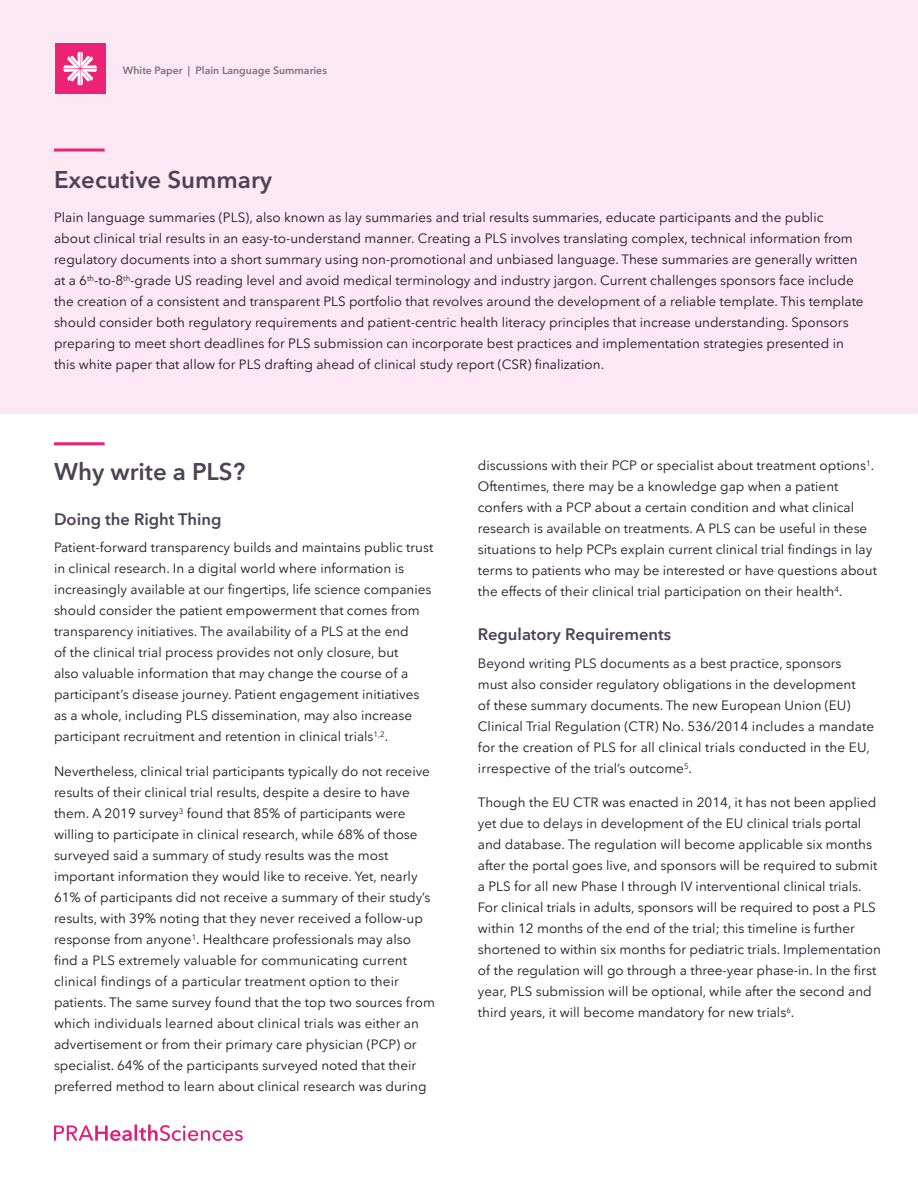
<style>
.page{position:relative;width:918px;height:1188px;background:#fff}
.page>*{position:absolute;margin:0;border:0;box-sizing:border-box;transform-origin:0 0}
.Headline{font:600 24px "PRA Sans";color:#4d4354}
.Subheadline{font:600 16.5px "PRA Sans";color:#4d4354}
.Body_text{font:13.5px/21px "PRA Sans";color:#1e1524}
.t1{font:600 10.5px "PRA Sans";color:#7d7184}
</style>
<div class="page">
<div style="left:0;top:0;width:918px;height:414px;background:#fce8f2"></div>
<svg style="left:54px;top:1125px;width:78px;height:16px"></svg>
<hr style="left:134px;top:1124px;width:3px;height:17px;background:#e31c79">
<svg style="left:139px;top:1124px;width:104px;height:17px"></svg>
<div style="left:55px;top:43px;width:50px;height:51px;background:#ec2275"></div>
<svg style="left:63px;top:52px;width:34px;height:34px"></svg>
<svg style="left:54px;top:148px;width:51px;height:4px"></svg>
<hr style="left:54px;top:442px;width:51px;height:3px;background:#ec2275">
<p class="t1" style="left:123px;top:64px;width:206px">White Paper | Plain Language Summaries</p>
<p class="Headline" style="left:54px;top:165px;width:220px">Executive Summary</p>
<p class="Body_text" style="left:54px;top:207px;width:811px">Plain language summaries (PLS), also known as lay summaries and trial results summaries, educate participants and the public<br>about clinical trial results in an easy-to-understand manner. Creating a PLS involves translating complex, technical information from regulatory documents into a short summary using non-promotional and unbiased language. These summaries are generally written at a 6<sup>th</sup>-to-8<sup>th</sup>-grade US reading level and avoid medical terminology and industry jargon. Current challenges sponsors face include the creation of a consistent and transparent PLS portfolio that revolves around the development of a reliable template. This template should consider both regulatory requirements and patient-centric health literacy principles that increase understanding. Sponsors preparing to meet short deadlines for PLS submission can incorporate best practices and implementation strategies presented in this white paper that allow for PLS drafting ahead of clinical study report (CSR) finalization.</p>
<p class="Headline" style="left:54px;top:458px;width:193px">Why write a PLS?</p>
<p class="Subheadline" style="left:54px;top:509px;width:169px">Doing the Right Thing</p>
<p class="Body_text" style="left:54px;top:537px;width:381px">Patient-forward transparency builds and maintains public trust in clinical research. In a digital world where information is increasingly available at our fingertips, life science companies should consider the patient empowerment that comes from transparency initiatives. The availability of a PLS at the end<br>of the clinical trial process provides not only closure, but<br>also valuable information that may change the course of a participant’s disease journey. Patient engagement initiatives as a whole, including PLS dissemination, may also increase participant recruitment and retention in clinical trials<sup>1,2</sup>.</p>
<p class="Body_text" style="left:54px;top:761px;width:383px">Nevertheless, clinical trial participants typically do not receive results of their clinical trial results, despite a desire to have them. A 2019 survey<sup>3</sup> found that 85% of participants were willing to participate in clinical research, while 68% of those surveyed said a summary of study results was the most important information they would like to receive. Yet, nearly 61% of participants did not receive a summary of their study’s results, with 39% noting that they never received a follow-up response from anyone<sup>1</sup>. Healthcare professionals may also find a PLS extremely valuable for communicating current clinical findings of a particular treatment option to their patients. The same survey found that the top two sources from which individuals learned about clinical trials was either an advertisement or from their primary care physician (PCP) or specialist. 64% of the participants surveyed noted that their preferred method to learn about clinical research was during</p>
<p class="Body_text" style="left:478px;top:455px;width:401px">discussions with their PCP or specialist about treatment options<sup>1</sup>.<br>Oftentimes, there may be a knowledge gap when a patient confers with a PCP about a certain condition and what clinical research is available on treatments. A PLS can be useful in these situations to help PCPs explain current clinical trial findings in lay terms to patients who may be interested or have questions about the effects of their clinical trial participation on their health<sup>4</sup>.</p>
<p class="Subheadline" style="left:478px;top:624px;width:195px">Regulatory Requirements</p>
<p class="Body_text" style="left:478px;top:653px;width:398px">Beyond writing PLS documents as a best practice, sponsors must also consider regulatory obligations in the development<br>of these summary documents. The new European Union (EU)<br>Clinical Trial Regulation (CTR) No. 536/2014 includes a mandate for the creation of PLS for all clinical trials conducted in the EU, irrespective of the trial’s outcome<sup>5</sup>.</p>
<p class="Body_text" style="left:478px;top:792px;width:405px">Though the EU CTR was enacted in 2014, it has not been applied yet due to delays in development of the EU clinical trials portal and database. The regulation will become applicable six months after the portal goes live, and sponsors will be required to submit a PLS for all new Phase I through IV interventional clinical trials.<br>For clinical trials in adults, sponsors will be required to post a PLS within 12 months of the end of the trial; this timeline is further shortened to within six months for pediatric trials. Implementation of the regulation will go through a three-year phase-in. In the first year, PLS submission will be optional, while after the second and third years, it will become mandatory for new trials<sup>6</sup>.</p>
</div>
